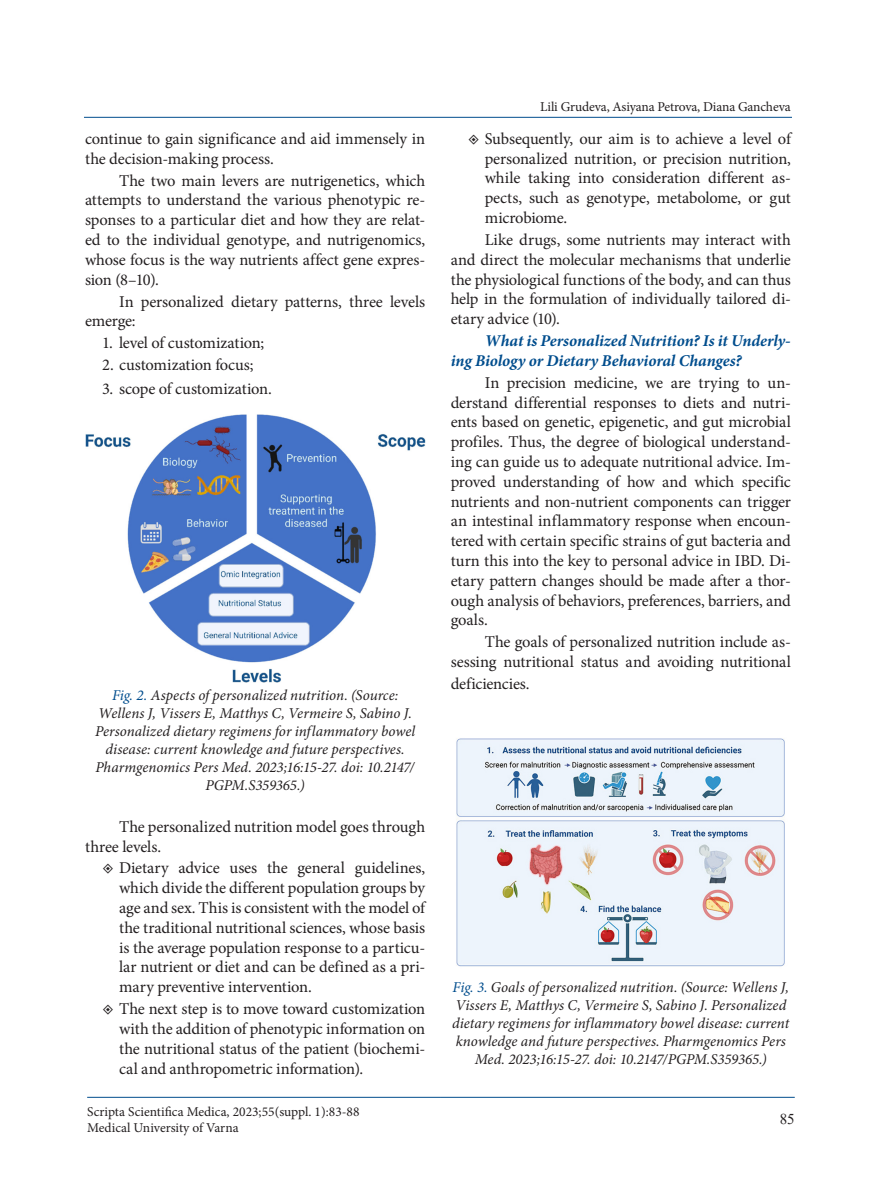
<style>
.page{position:relative;width:893px;height:1195px;background:#fff}
.page>*{position:absolute;margin:0;border:0;box-sizing:border-box;transform-origin:0 0}
.body{font:16.5px/19.8px "Minion Pro";letter-spacing:-.01em;color:#231f20;text-align:justify}
.body_bold_italic{font:italic 700 16.5px/19.8px "Minion Pro";letter-spacing:-.005em;color:#004d8d}
.Текст_под_снимка{font:italic 15px/18px "Minion Pro";color:#231f20;text-align:center}
.t1{font:15px "Times New Roman";color:#231f20}
.t2{font:13.5px/16.2px "Minion Pro";letter-spacing:-.005em;color:#231f20}
.s1{color:#004d8d}
</style>
<div class="page">
<hr style="left:87px;top:1097px;width:354px;height:1px;background:#004d8d">
<hr style="left:441px;top:1097px;width:354px;height:1px;background:#004d8d">
<hr style="left:84px;top:117px;width:708px;height:1px;background:#004d8d">
<img style="left:85px;top:415px;width:340px;height:267px">
<img style="left:456px;top:738px;width:329px;height:229px">
<p class="body" style="left:85px;top:129px;width:342px">continue to gain significance and aid immensely in the decision-making process.</p>
<p class="body" style="left:85px;top:170px;width:342px;text-indent:34px">The two main levers are nutrigenetics, which attempts to understand the various phenotypic re&shy;sponses to a particular diet and how they are relat&shy;ed to the individual genotype, and nutrigenomics, whose focus is the way nutrients affect gene expres&shy;sion (8–10).</p>
<p class="body" style="left:85px;top:291px;width:342px;text-indent:34px">In personalized dietary patterns, three levels emerge:</p>
<p class="body" style="left:102px;top:333px;width:164px">1. level of customization;</p>
<p class="body" style="left:102px;top:355px;width:153px">2. customization focus;</p>
<p class="body" style="left:102px;top:379px;width:171px">3. scope of customization.</p>
<p class="Текст_под_снимка" style="left:95px;top:686px;width:322px"><span class="s1">Fig. 2.</span> Aspects of personalized nutrition. (Source:<br>Wellens J, Vissers E, Matthys C, Vermeire S, Sabino J.<br>Personalized dietary regimens for inflammatory bowel disease: current knowledge and future perspectives.<br>Pharmgenomics Pers Med. 2023;16:15-27. doi: 10.2147/ PGPM.S359365.)</p>
<p class="body" style="left:85px;top:816px;width:342px;text-indent:34px">The personalized nutrition model goes through three levels.</p>
<p class="body" style="left:119px;top:858px;width:308px">Dietary advice uses the general guidelines, which divide the different population groups by age and sex. This is consistent with the model of the traditional nutritional sciences, whose basis is the average population response to a particu&shy;lar nutrient or diet and can be defined as a pri&shy;mary preventive intervention.</p>
<p class="body" style="left:119px;top:999px;width:308px">The next step is to move toward customization with the addition of phenotypic information on the nutritional status of the patient (biochemi&shy;cal and anthropometric information).</p>
<p class="t2" style="left:540px;top:98px;width:252px">Lili Grudeva, Asiyana Petrova, Diana Gancheva</p>
<p class="body" style="left:485px;top:129px;width:308px">Subsequently, our aim is to achieve a level of personalized nutrition, or precision nutrition, while taking into consideration different as&shy;pects, such as genotype, metabolome, or gut microbiome.</p>
<p class="body" style="left:451px;top:230px;width:342px;text-indent:34px">Like drugs, some nutrients may interact with and direct the molecular mechanisms that underlie the physiological functions of the body, and can thus help in the formulation of individually tailored di&shy;etary advice (10).</p>
<p class="body_bold_italic" style="left:451px;top:331px;width:342px;text-indent:34px">What is Personalized Nutrition? Is it Underly&shy;ing Biology or Dietary Behavioral Changes?</p>
<p class="body" style="left:451px;top:373px;width:342px;text-indent:34px">In precision medicine, we are trying to un&shy;derstand differential responses to diets and nutri&shy;ents based on genetic, epigenetic, and gut microbial profiles. Thus, the degree of biological understand&shy;ing can guide us to adequate nutritional advice. Im&shy;proved understanding of how and which specific nutrients and non-nutrient components can trigger an intestinal inflammatory response when encoun&shy;tered with certain specific strains of gut bacteria and turn this into the key to personal advice in IBD. Di&shy;etary pattern changes should be made after a thor&shy;ough analysis of behaviors, preferences, barriers, and goals.</p>
<p class="body" style="left:451px;top:632px;width:342px;text-align:right">The goals of personalized nutrition include as&shy;sessing nutritional status and avoiding nutritional</p>
<p class="body" style="left:451px;top:674px;width:81px">deficiencies.</p>
<p class="Текст_под_снимка" style="left:452px;top:978px;width:339px"><span class="s1">Fig. 3.</span> Goals of personalized nutrition. (Source: Wellens J, Vissers E, Matthys C, Vermeire S, Sabino J. Personalized dietary regimens for inflammatory bowel disease: current knowledge and future perspectives. Pharmgenomics Pers Med. 2023;16:15-27. doi: 10.2147/PGPM.S359365.)</p>
<p class="t2" style="left:87px;top:1103px;width:274px">Scripta Scientifica Medica, 2023;55(suppl. 1):83-88<br>Medical University of Varna</p>
<p class="t1" style="left:780px;top:1108px;width:16px">85</p>
</div>
